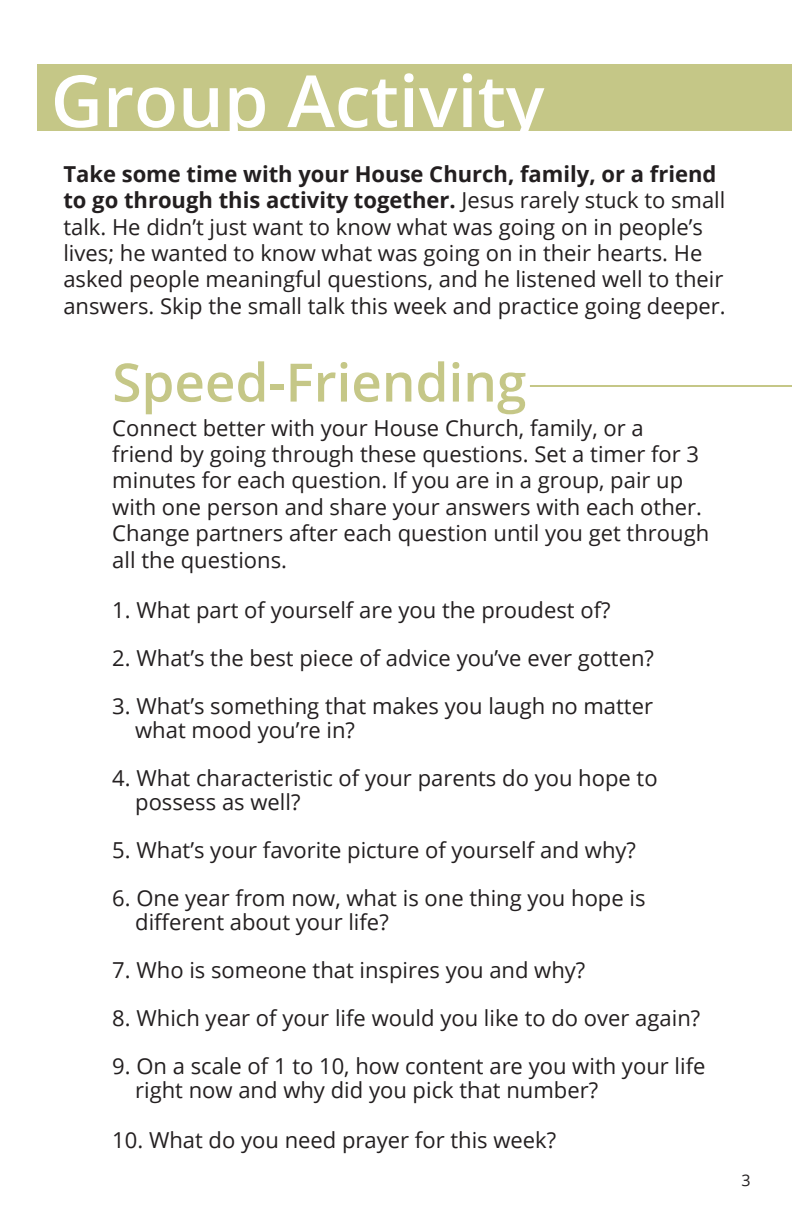
<style>
.page{position:relative;width:792px;height:1224px;background:#fff}
.page>*{position:absolute;margin:0;border:0;box-sizing:border-box;transform-origin:0 0}
.t1{font:600 72px "Open Sans";color:#fff}
.t2{font:600 53px "Open Sans";color:#c5c787}
.t3{font:22px/26.4px "Open Sans";color:#231f20}
.t4{font:16px "Open Sans";color:#231f20}
.s1{font-weight:700}
</style>
<div class="page">
<div style="left:37px;top:64px;width:755px;height:66px;background:#c5c787"></div>
<hr style="left:530px;top:385px;width:262px;height:2px;background:#c5c787">
<h1 class="t1" style="left:51px;top:52px;width:495px">Group Activity</h1>
<p class="t3" style="left:63px;top:160px;width:664px"><span class="s1">Take some time with your House Church, family, or a friend to go through this activity together.</span> Jesus rarely stuck to small talk. He didn’t just want to know what was going on in people’s lives; he wanted to know what was going on in their hearts. He asked people meaningful questions, and he listened well to their answers. Skip the small talk this week and practice going deeper.</p>
<h2 class="t2" style="left:112px;top:346px;width:416px">Speed-Friending</h2>
<p class="t3" style="left:112px;top:414px;width:598px">Connect better with your House Church, family, or a friend by going through these questions. Set a timer for 3 minutes for each question. If you are in a group, pair up with one person and share your answers with each other.<br>Change partners after each question until you get through all the questions.</p>
<p class="t3" style="left:112px;top:596px;width:500px">1. What part of yourself are you the proudest of?</p>
<p class="t3" style="left:112px;top:644px;width:543px">2. What’s the best piece of advice you’ve ever gotten?</p>
<p class="t3" style="left:135px;top:693px;width:519px;line-height:24px;text-indent:-23px">3. What’s something that makes you laugh no matter what mood you’re in?</p>
<p class="t3" style="left:135px;top:765px;width:524px;line-height:24px;text-indent:-23px">4. What characteristic of your parents do you hope to possess as well?</p>
<p class="t3" style="left:112px;top:836px;width:525px">5. What’s your favorite picture of yourself and why?</p>
<p class="t3" style="left:135px;top:885px;width:512px;line-height:24px;text-indent:-23px">6. One year from now, what is one thing you hope is different about your life?</p>
<p class="t3" style="left:112px;top:956px;width:475px">7. Who is someone that inspires you and why?</p>
<p class="t3" style="left:112px;top:1004px;width:590px">8. Which year of your life would you like to do over again?</p>
<p class="t3" style="left:135px;top:1053px;width:572px;line-height:24px;text-indent:-23px">9. On a scale of 1 to 10, how content are you with your life right now and why did you pick that number?</p>
<p class="t3" style="left:112px;top:1127px;width:445px">10. What do you need prayer for this week?</p>
<p class="t4" style="left:742px;top:1169px;width:11px">3</p>
</div>
